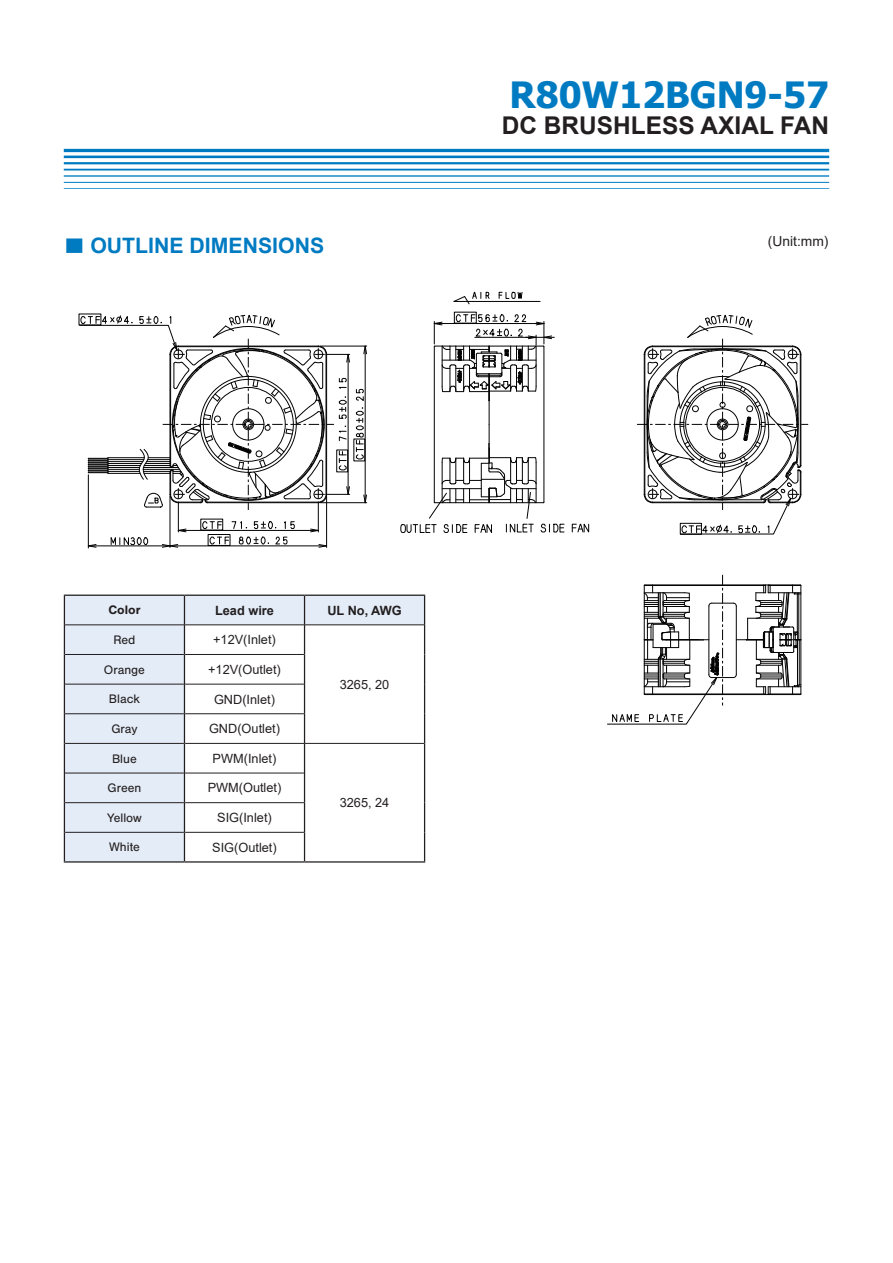
<style>
.page{position:relative;width:893px;height:1263px;background:#fff}
.page>*{position:absolute;margin:0;border:0;box-sizing:border-box;transform-origin:0 0}
.t1{font:700 36.15px "Tahoma";color:#007bc2}
.t2{font:700 24.45px "Arial";color:#231f20}
.t3{font:700 21.3px "Arial";color:#007bc2}
.t4{font:13.8px "Arial";color:#231f20}
.t5{font:12.75px "Arial";color:#231f20}
.t6{font:12.75px "Nimbus San";color:#231f20}
.t7{font:700 12.75px "Arial";color:#231f20}
.t8{font:700 12.75px "Nimbus San";color:#231f20}
.s1{font-family:"UD Kakugo Large Pr 6 N M";font-weight:400;font-size:19.2px}
</style>
<div class="page">
<hr style="left:64px;top:149px;width:765px;height:3px;background:#007bc2">
<hr style="left:64px;top:156px;width:765px;height:2px;background:#007bc2">
<hr style="left:64px;top:162px;width:765px;height:2px;background:#007bc2">
<hr style="left:64px;top:169px;width:765px;height:2px;background:#007bc2">
<hr style="left:64px;top:175px;width:765px;height:2px;background:#007bc2">
<hr style="left:64px;top:182px;width:765px;height:1px;background:#007bc2">
<hr style="left:64px;top:188px;width:765px;height:1px;background:#007bc2">
<svg style="left:65px;top:596px;width:359px;height:265px"></svg>
<hr style="left:64px;top:654px;width:1px;height:30px;background:#231f20">
<hr style="left:64px;top:684px;width:1px;height:30px;background:#231f20">
<svg style="left:64px;top:714px;width:1px;height:29px"></svg>
<hr style="left:64px;top:743px;width:1px;height:30px;background:#231f20">
<hr style="left:64px;top:773px;width:1px;height:30px;background:#231f20">
<svg style="left:64px;top:803px;width:1px;height:58px"></svg>
<hr style="left:64px;top:861px;width:120px;height:1px;background:#231f20">
<hr style="left:65px;top:654px;width:119px;height:1px;background:#231f20">
<hr style="left:185px;top:654px;width:119px;height:1px;background:#231f20">
<hr style="left:65px;top:684px;width:119px;height:1px;background:#231f20">
<hr style="left:185px;top:684px;width:119px;height:1px;background:#231f20">
<hr style="left:65px;top:713px;width:119px;height:1px;background:#231f20">
<hr style="left:185px;top:713px;width:119px;height:1px;background:#231f20">
<hr style="left:65px;top:743px;width:119px;height:1px;background:#231f20">
<hr style="left:185px;top:743px;width:120px;height:1px;background:#231f20">
<hr style="left:65px;top:773px;width:119px;height:1px;background:#231f20">
<hr style="left:185px;top:773px;width:119px;height:1px;background:#231f20">
<hr style="left:65px;top:802px;width:119px;height:1px;background:#231f20">
<hr style="left:185px;top:802px;width:119px;height:1px;background:#231f20">
<hr style="left:65px;top:832px;width:119px;height:1px;background:#231f20">
<hr style="left:185px;top:832px;width:119px;height:1px;background:#231f20">
<hr style="left:64px;top:594px;width:120px;height:2px;background:#231f20">
<svg style="left:64px;top:596px;width:1px;height:58px"></svg>
<hr style="left:184px;top:594px;width:121px;height:2px;background:#231f20">
<hr style="left:305px;top:594px;width:120px;height:2px;background:#231f20">
<hr style="left:65px;top:625px;width:119px;height:1px;background:#231f20">
<hr style="left:184px;top:625px;width:121px;height:1px;background:#231f20">
<svg style="left:184px;top:596px;width:1px;height:58px"></svg>
<hr style="left:184px;top:654px;width:1px;height:30px;background:#231f20">
<hr style="left:184px;top:684px;width:1px;height:30px;background:#231f20">
<svg style="left:184px;top:714px;width:1px;height:29px"></svg>
<hr style="left:184px;top:743px;width:1px;height:30px;background:#231f20">
<hr style="left:184px;top:773px;width:1px;height:30px;background:#231f20">
<svg style="left:184px;top:803px;width:1px;height:58px"></svg>
<hr style="left:184px;top:861px;width:121px;height:1px;background:#231f20">
<hr style="left:305px;top:625px;width:119px;height:1px;background:#231f20">
<hr style="left:305px;top:743px;width:119px;height:1px;background:#231f20">
<svg style="left:304px;top:596px;width:1px;height:58px"></svg>
<svg style="left:424px;top:596px;width:1px;height:58px"></svg>
<hr style="left:304px;top:654px;width:1px;height:30px;background:#231f20">
<hr style="left:424px;top:654px;width:1px;height:30px;background:#231f20">
<hr style="left:304px;top:684px;width:1px;height:30px;background:#231f20">
<hr style="left:424px;top:684px;width:1px;height:30px;background:#231f20">
<svg style="left:424px;top:714px;width:1px;height:29px"></svg>
<svg style="left:304px;top:714px;width:1px;height:59px"></svg>
<hr style="left:424px;top:743px;width:1px;height:30px;background:#231f20">
<hr style="left:304px;top:773px;width:1px;height:30px;background:#231f20">
<hr style="left:424px;top:773px;width:1px;height:30px;background:#231f20">
<svg style="left:304px;top:803px;width:1px;height:58px"></svg>
<svg style="left:424px;top:803px;width:1px;height:58px"></svg>
<hr style="left:305px;top:861px;width:120px;height:1px;background:#231f20">
<hr style="left:454px;top:301px;width:86px;height:1px;background:#030303">
<svg style="left:607px;top:575px;width:195px;height:150px"></svg>
<svg style="left:78px;top:313px;width:289px;height:235px"></svg>
<svg style="left:637px;top:314px;width:171px;height:221px"></svg>
<svg style="left:571px;top:523px;width:19px;height:10px"></svg>
<svg style="left:400px;top:313px;width:164px;height:220px"></svg>
<svg style="left:453px;top:291px;width:37px;height:13px"></svg>
<svg style="left:498px;top:291px;width:25px;height:10px"></svg>
<h3 class="t3" style="left:64px;top:230px;width:262px"><span class="s1">■</span> OUTLINE DIMENSIONS</h3>
<h1 class="t1" style="left:510px;top:69px;width:321px">R80W12BGN9-57</h1>
<h2 class="t2" style="left:502px;top:108px;width:329px">DC BRUSHLESS AXIAL FAN</h2>
<p class="t4" style="left:768px;top:231px;width:62px">(Unit:mm)</p>
<p class="t8" style="left:108px;top:603px;width:34px">Color</p>
<p class="t7" style="left:215px;top:601px;width:60px">Lead wire</p>
<p class="t7" style="left:327px;top:601px;width:76px">UL No, AWG</p>
<p class="t6" style="left:113px;top:633px;width:24px">Red</p>
<p class="t5" style="left:213px;top:631px;width:64px">+12V(Inlet)</p>
<p class="t5" style="left:340px;top:675px;width:51px">3265, 20</p>
<p class="t6" style="left:104px;top:662px;width:43px">Orange</p>
<p class="t5" style="left:208px;top:661px;width:74px">+12V(Outlet)</p>
<p class="t6" style="left:109px;top:692px;width:33px">Black</p>
<p class="t5" style="left:214px;top:690px;width:62px">GND(Inlet)</p>
<p class="t6" style="left:111px;top:722px;width:28px">Gray</p>
<p class="t5" style="left:209px;top:720px;width:72px">GND(Outlet)</p>
<p class="t6" style="left:112px;top:751px;width:26px">Blue</p>
<p class="t5" style="left:213px;top:749px;width:65px">PWM(Inlet)</p>
<p class="t6" style="left:108px;top:781px;width:35px">Green</p>
<p class="t5" style="left:208px;top:779px;width:75px">PWM(Outlet)</p>
<p class="t6" style="left:107px;top:810px;width:36px">Yellow</p>
<p class="t5" style="left:217px;top:809px;width:56px">SIG(Inlet)</p>
<p class="t6" style="left:109px;top:840px;width:32px">White</p>
<p class="t5" style="left:212px;top:838px;width:66px">SIG(Outlet)</p>
<p class="t5" style="left:340px;top:794px;width:51px">3265, 24</p>
</div>
